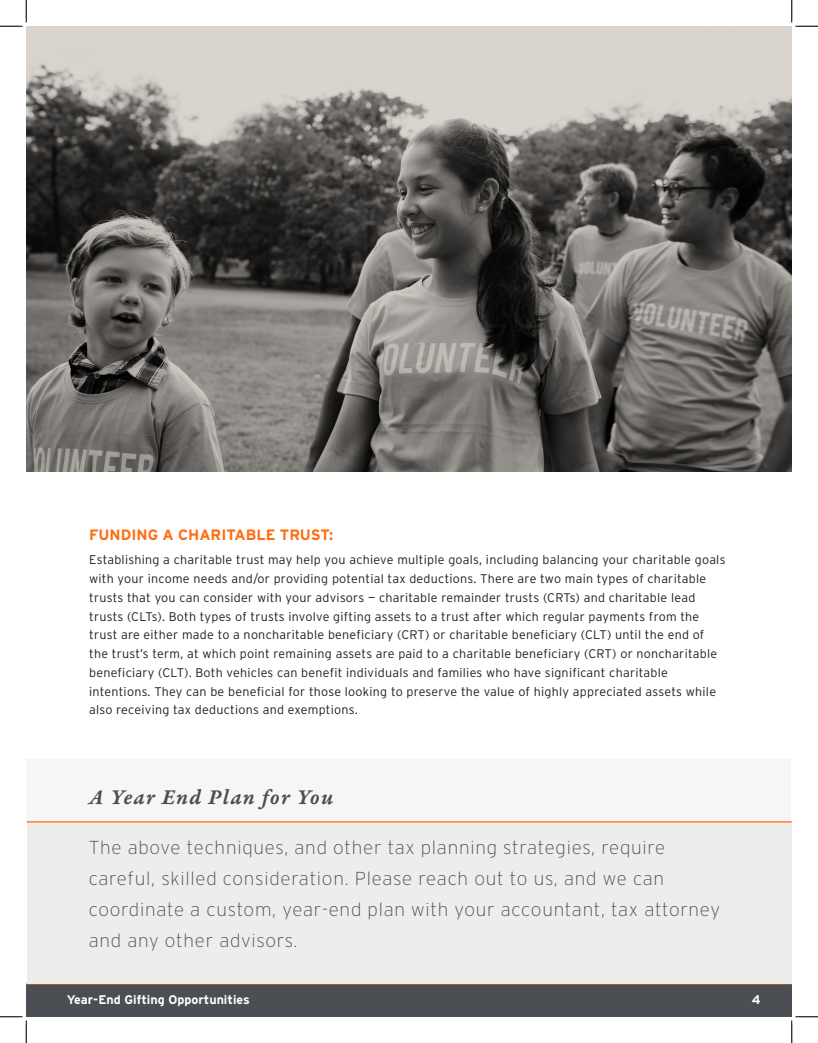
<style>
.page{position:relative;width:818px;height:1043px;background:#fff}
.page>*{position:absolute;margin:0;border:0;box-sizing:border-box;transform-origin:0 0}
.t1{font:22.5px "Garamond Premr Pro Smbd It Capt";letter-spacing:.05em;color:#4a4f55}
.t2{font:200 18.75px/31.2px "Interstate";letter-spacing:.04em;color:#4a4f55}
.t3{font:700 15px "Interstate";color:#ff6b0d}
.t4{font:300 12.5px/18.8px "Interstate";letter-spacing:.02em;color:#231f20}
.t5{font:700 12.5px "Interstate";color:#fff}
</style>
<div class="page">
<div style="left:26px;top:984px;width:765px;height:32px;background:#4b4f54"></div>
<hr style="left:26px;top:983px;width:765px;height:1px;background:#ff6b0d">
<div style="left:27px;top:821px;width:764px;height:162px;background:#efedeb"></div>
<div style="left:26px;top:759px;width:764px;height:63px;background:#f7f6f5"></div>
<hr style="left:27px;top:821px;width:764px;height:1px;background:#ff6b0d">
<img style="left:26px;top:26px;width:765px;height:445px">
<svg style="left:0;top:0;width:27px;height:27px"></svg>
<svg style="left:0;top:1016px;width:27px;height:26px"></svg>
<svg style="left:790px;top:0;width:28px;height:27px"></svg>
<svg style="left:790px;top:1015px;width:28px;height:27px"></svg>
<p class="t3" style="left:89px;top:526px;width:246px">FUNDING A CHARITABLE TRUST:</p>
<p class="t4" style="left:89px;top:550px;width:638px">Establishing a charitable trust may help you achieve multiple goals, including balancing your charitable goals with your income needs and/or providing potential tax deductions. There are two main types of charitable trusts that you can consider with your advisors — charitable remainder trusts (CRTs) and charitable lead trusts (CLTs). Both types of trusts involve gifting assets to a trust after which regular payments from the trust are either made to a noncharitable beneficiary (CRT) or charitable beneficiary (CLT) until the end of the trust’s term, at which point remaining assets are paid to a charitable beneficiary (CRT) or noncharitable beneficiary (CLT). Both vehicles can benefit individuals and families who have significant charitable intentions. They can be beneficial for those looking to preserve the value of highly appreciated assets while also receiving tax deductions and exemptions.</p>
<p class="t1" style="left:89px;top:783px;width:246px">A Year End Plan for You</p>
<p class="t2" style="left:89px;top:831px;width:632px">The above techniques, and other tax planning strategies, require careful, skilled consideration. Please reach out to us, and we can coordinate a custom, year-end plan with your accountant, tax attorney and any other advisors.</p>
<p class="t5" style="left:67px;top:993px;width:184px">Year-End Gifting Opportunities</p>
<p class="t5" style="left:751px;top:993px;width:10px">4</p>
</div>
